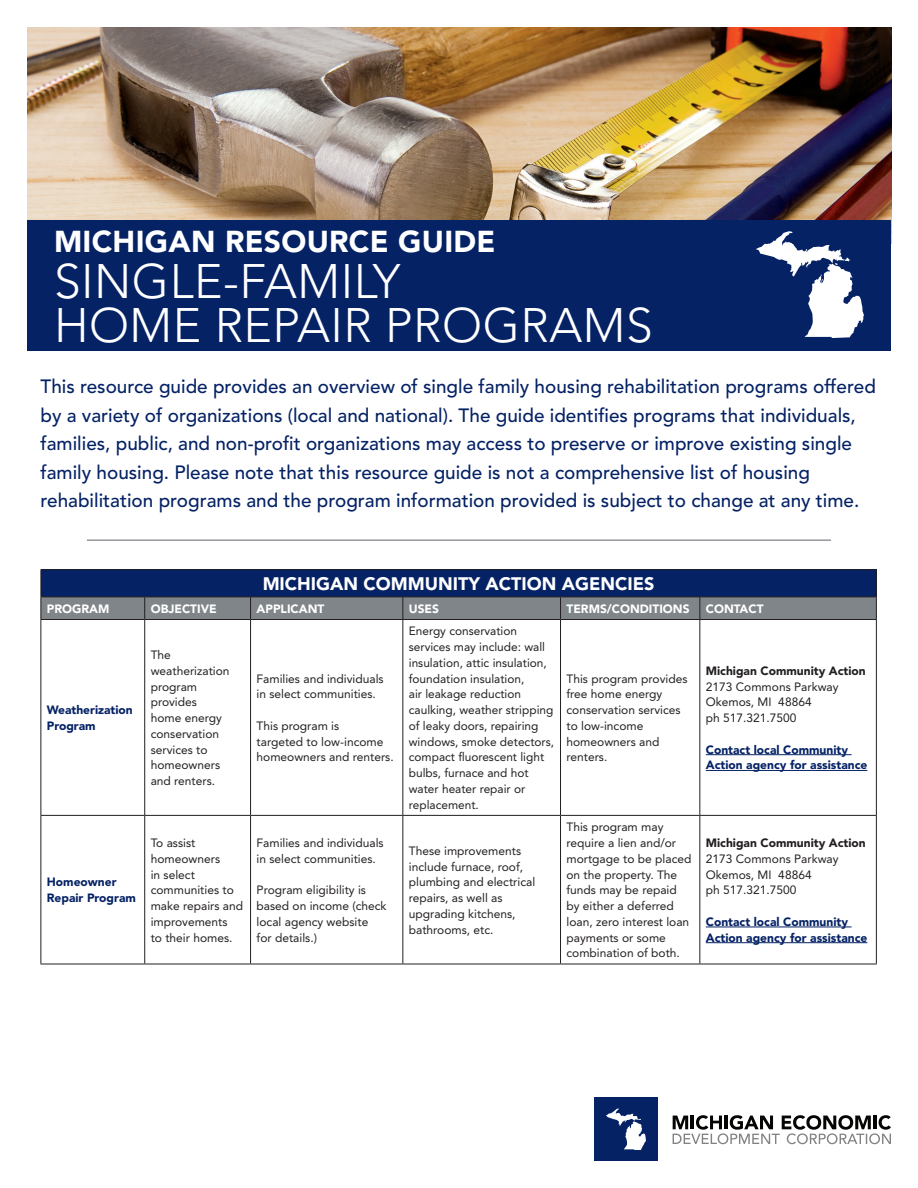
<style>
.page{position:relative;width:918px;height:1188px;background:#fff}
.page>*{position:absolute;margin:0;border:0;box-sizing:border-box;transform-origin:0 0}
.t1{font:300 48px/43.5px "Avenir";letter-spacing:.01em;color:#fff}
.t2{font:900 30px "Avenir";letter-spacing:.01em;color:#fff}
.t3{font:500 19.2px/28.5px "Avenir";color:#052265}
.t4{font:900 18px "Avenir";color:#fff}
.t5{font:12px/15.8px "Avenir";color:#231f20}
.t6{font:900 12px/15.8px "Avenir";color:#052265}
.t7{font:900 12px "Avenir";color:#fff}
.t8{font:900 12px "Avenir";color:#231f20}
</style>
<div class="page">
<img style="left:27px;top:27px;width:864px;height:193px">
<div style="left:27px;top:220px;width:864px;height:131px;background:#052265"></div>
<hr style="left:40px;top:569px;width:105px;height:1px;background:#231f20">
<hr style="left:145px;top:569px;width:106px;height:1px;background:#231f20">
<hr style="left:251px;top:569px;width:152px;height:1px;background:#231f20">
<hr style="left:403px;top:569px;width:158px;height:1px;background:#231f20">
<hr style="left:561px;top:569px;width:139px;height:1px;background:#231f20">
<hr style="left:700px;top:569px;width:177px;height:1px;background:#231f20">
<svg style="left:40px;top:570px;width:837px;height:49px;background:#3b4d72"></svg>
<hr style="left:40px;top:619px;width:105px;height:1px;background:#231f20">
<hr style="left:40px;top:620px;width:1px;height:195px;background:#231f20">
<hr style="left:145px;top:619px;width:106px;height:1px;background:#231f20">
<hr style="left:144px;top:620px;width:1px;height:195px;background:#231f20">
<hr style="left:251px;top:619px;width:152px;height:1px;background:#231f20">
<hr style="left:250px;top:620px;width:1px;height:195px;background:#231f20">
<hr style="left:403px;top:619px;width:158px;height:1px;background:#231f20">
<hr style="left:402px;top:620px;width:1px;height:195px;background:#231f20">
<hr style="left:561px;top:619px;width:139px;height:1px;background:#231f20">
<hr style="left:560px;top:620px;width:1px;height:195px;background:#231f20">
<hr style="left:700px;top:619px;width:177px;height:1px;background:#231f20">
<hr style="left:699px;top:620px;width:1px;height:195px;background:#231f20">
<hr style="left:876px;top:620px;width:1px;height:195px;background:#231f20">
<hr style="left:40px;top:815px;width:105px;height:1px;background:#231f20">
<hr style="left:40px;top:816px;width:1px;height:148px;background:#231f20">
<hr style="left:145px;top:815px;width:106px;height:1px;background:#231f20">
<hr style="left:144px;top:816px;width:1px;height:148px;background:#231f20">
<hr style="left:251px;top:815px;width:152px;height:1px;background:#231f20">
<hr style="left:250px;top:816px;width:1px;height:148px;background:#231f20">
<hr style="left:403px;top:815px;width:158px;height:1px;background:#231f20">
<hr style="left:402px;top:816px;width:1px;height:148px;background:#231f20">
<hr style="left:561px;top:815px;width:139px;height:1px;background:#231f20">
<hr style="left:560px;top:816px;width:1px;height:148px;background:#231f20">
<hr style="left:700px;top:815px;width:177px;height:1px;background:#231f20">
<hr style="left:699px;top:816px;width:1px;height:148px;background:#231f20">
<hr style="left:876px;top:816px;width:1px;height:148px;background:#231f20">
<hr style="left:40px;top:964px;width:105px;height:1px;background:#231f20">
<hr style="left:145px;top:964px;width:106px;height:1px;background:#231f20">
<hr style="left:251px;top:964px;width:152px;height:1px;background:#231f20">
<hr style="left:403px;top:964px;width:158px;height:1px;background:#231f20">
<hr style="left:561px;top:964px;width:139px;height:1px;background:#231f20">
<hr style="left:700px;top:964px;width:177px;height:1px;background:#231f20">
<hr style="left:706px;top:754px;width:146px;height:1px;background:#052265">
<hr style="left:706px;top:770px;width:161px;height:1px;background:#052265">
<hr style="left:706px;top:927px;width:146px;height:1px;background:#052265">
<hr style="left:706px;top:942px;width:161px;height:1px;background:#052265">
<div style="left:594px;top:1098px;width:64px;height:63px;background:#052265"></div>
<svg style="left:606px;top:1109px;width:40px;height:41px"></svg>
<svg style="left:673px;top:1115px;width:218px;height:29px"></svg>
<hr style="left:87px;top:540px;width:744px;height:1px;background:#6f757a">
<svg style="left:756px;top:231px;width:108px;height:107px"></svg>
<p class="t2" style="left:54px;top:223px;width:443px">MICHIGAN RESOURCE GUIDE</p>
<p class="t1" style="left:54px;top:260px;width:600px">SINGLE-FAMILY<br>HOME REPAIR PROGRAMS</p>
<p class="t3" style="left:40px;top:373px;width:837px">This resource guide provides an overview of single family housing rehabilitation programs offered by a variety of organizations (local and national). The guide identifies programs that individuals, families, public, and non-profit organizations may access to preserve or improve existing single family housing. Please note that this resource guide is not a comprehensive list of housing rehabilitation programs and the program information provided is subject to change at any time.</p>
<p class="t4" style="left:263px;top:573px;width:393px">MICHIGAN COMMUNITY ACTION AGENCIES</p>
<p class="t7" style="left:47px;top:601px;width:64px">PROGRAM</p>
<p class="t7" style="left:151px;top:601px;width:67px">OBJECTIVE</p>
<p class="t7" style="left:257px;top:601px;width:69px">APPLICANT</p>
<p class="t7" style="left:409px;top:601px;width:32px">USES</p>
<p class="t7" style="left:567px;top:601px;width:125px">TERMS/CONDITIONS</p>
<p class="t7" style="left:706px;top:601px;width:59px">CONTACT</p>
<p class="t6" style="left:47px;top:702px;width:87px">Weatherization<br>Program</p>
<p class="t5" style="left:151px;top:647px;width:80px">The weatherization program provides home energy conservation services to homeowners and renters.</p>
<p class="t5" style="left:257px;top:671px;width:129px">Families and individuals in select communities.</p>
<p class="t5" style="left:257px;top:718px;width:139px">This program is<br>targeted to low-income homeowners and renters.</p>
<p class="t6" style="left:47px;top:874px;width:91px">Homeowner<br>Repair Program</p>
<p class="t5" style="left:151px;top:835px;width:94px">To assist homeowners<br>in select communities to make repairs and improvements<br>to their homes.</p>
<p class="t5" style="left:257px;top:835px;width:129px">Families and individuals in select communities.</p>
<p class="t5" style="left:257px;top:882px;width:132px">Program eligibility is based on income (check local agency website<br>for details.)</p>
<p class="t5" style="left:409px;top:623px;width:147px">Energy conservation services may include: wall insulation, attic insulation, foundation insulation,<br>air leakage reduction caulking, weather stripping of leaky doors, repairing windows, smoke detectors, compact fluorescent light bulbs, furnace and hot water heater repair or replacement.</p>
<p class="t5" style="left:409px;top:843px;width:128px">These improvements include furnace, roof, plumbing and electrical repairs, as well as upgrading kitchens, bathrooms, etc.</p>
<p class="t5" style="left:567px;top:671px;width:122px">This program provides free home energy conservation services to low-income homeowners and renters.</p>
<p class="t5" style="left:567px;top:819px;width:126px">This program may require a lien and/or mortgage to be placed on the property. The funds may be repaid by either a deferred loan, zero interest loan payments or some combination of both.</p>
<p class="t8" style="left:706px;top:663px;width:161px">Michigan Community Action</p>
<p class="t5" style="left:706px;top:679px;width:134px">2173 Commons Parkway</p>
<p class="t5" style="left:706px;top:694px;width:107px">Okemos, MI 48864</p>
<p class="t5" style="left:706px;top:710px;width:92px">ph 517.321.7500</p>
<p class="t6" style="left:706px;top:741px;width:163px">Contact local Community<br>Action agency for assistance</p>
<p class="t8" style="left:706px;top:836px;width:161px">Michigan Community Action</p>
<p class="t5" style="left:706px;top:851px;width:134px">2173 Commons Parkway</p>
<p class="t5" style="left:706px;top:867px;width:107px">Okemos, MI 48864</p>
<p class="t5" style="left:706px;top:882px;width:92px">ph 517.321.7500</p>
<p class="t6" style="left:706px;top:914px;width:163px">Contact local Community<br>Action agency for assistance</p>
</div>
